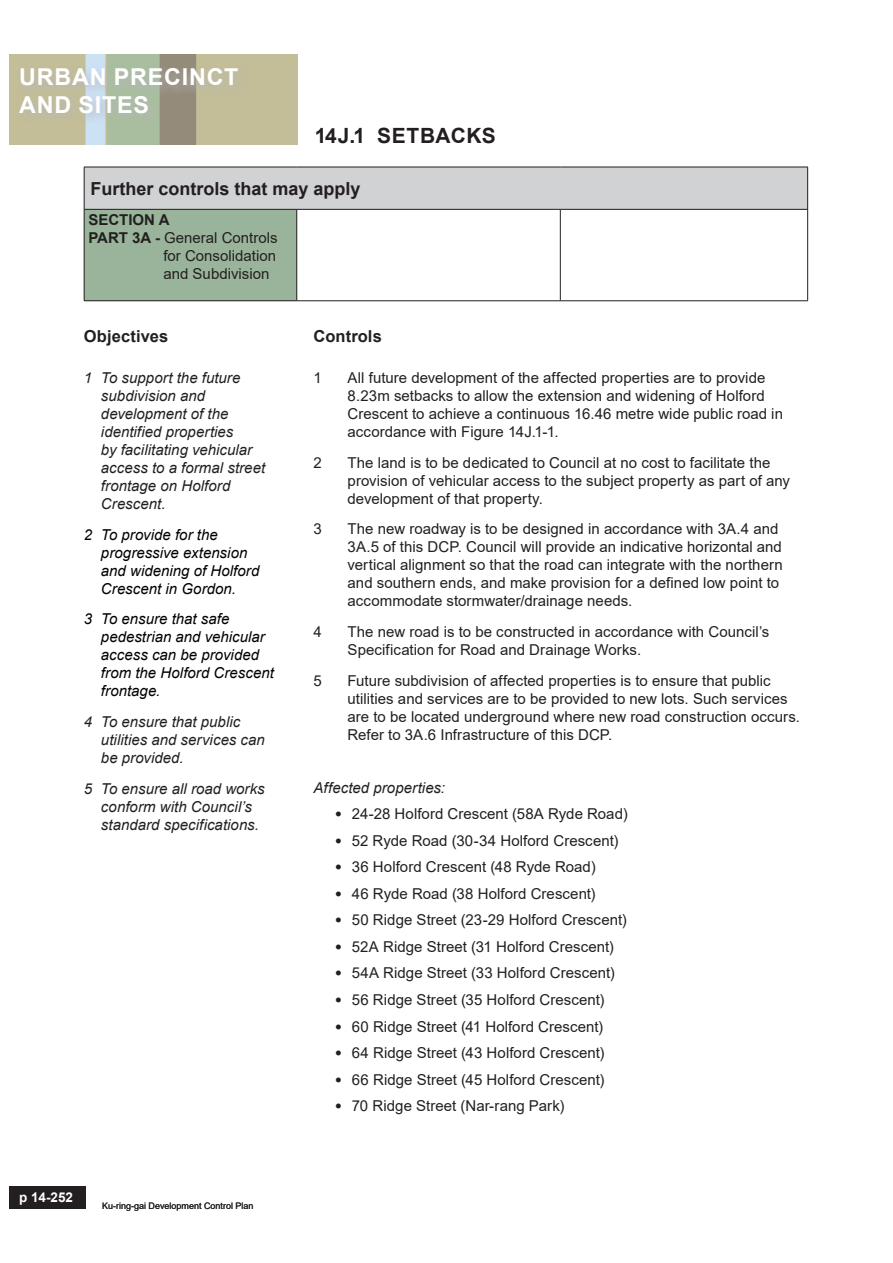
<style>
.page{position:relative;width:893px;height:1263px;background:#fff}
.page>*{position:absolute;margin:0;border:0;box-sizing:border-box;transform-origin:0 0}
._1b__header_continue{font:700 23.25px/27.9px "Arial";letter-spacing:.035em;color:#fff}
.t1{font:700 21px "Arial";letter-spacing:.025em;color:#231f20}
.t2{font:700 18px "Arial";color:#231f20}
._2a__title_heading{font:700 16.5px "Arial";letter-spacing:.005em;color:#231f20}
.t3{font:15px/18px "Arial";letter-spacing:.005em;color:#231f20}
._1d__body_bullets{font:italic 15px/18px "Arial";letter-spacing:.005em;color:#231f20}
.t4{font:italic 15px/18px "Arial";color:#000}
.t5{font:700 15px "Arial";color:#231f20}
._4b__footer_number-page{font:700 13.5px "Arial";color:#fff}
.t6{font:9px "Arial";color:#231f20}
.s1{font-weight:700}
.s2{font-family:"DIN";font-weight:700}
</style>
<div class="page">
<img style="left:9px;top:54px;width:289px;height:91px">
<div style="left:9px;top:1186px;width:76px;height:23px;background:#231f20"></div>
<div style="left:16px;top:65px;width:234px;height:60px;background:#b6b7bb;opacity:.75"></div>
<div style="left:84px;top:167px;width:724px;height:42px;background:#d1d2d4"></div>
<div style="left:84px;top:209px;width:213px;height:92px;background:#99b49a"></div>
<hr style="left:807px;top:167px;width:1px;height:42px;background:#231f20">
<hr style="left:84px;top:167px;width:1px;height:42px;background:#231f20">
<hr style="left:84px;top:167px;width:213px;height:1px;background:#231f20">
<hr style="left:297px;top:167px;width:263px;height:1px;background:#231f20">
<hr style="left:560px;top:167px;width:248px;height:1px;background:#231f20">
<hr style="left:84px;top:209px;width:213px;height:1px;background:#231f20">
<hr style="left:560px;top:209px;width:248px;height:1px;background:#231f20">
<hr style="left:84px;top:209px;width:1px;height:92px;background:#231f20">
<hr style="left:807px;top:209px;width:1px;height:92px;background:#231f20">
<hr style="left:84px;top:300px;width:213px;height:1px;background:#231f20">
<hr style="left:560px;top:300px;width:248px;height:1px;background:#231f20">
<hr style="left:297px;top:209px;width:263px;height:1px;background:#231f20">
<hr style="left:296px;top:209px;width:1px;height:92px;background:#231f20">
<hr style="left:560px;top:209px;width:1px;height:92px;background:#231f20">
<hr style="left:297px;top:300px;width:263px;height:1px;background:#231f20">
<p class="_1b__header_continue" style="left:19px;top:63px;width:221px">URBAN PRECINCT<br>AND SITES</p>
<p class="t1" style="left:315px;top:121px;width:183px">14J.1 SETBACKS</p>
<p class="t2" style="left:91px;top:176px;width:272px">Further controls that may apply</p>
<p class="t5" style="left:88px;top:209px;width:83px">SECTION A</p>
<p class="t3" style="left:88px;top:228px;width:191px"><span class="s1">PART 3A -</span> General Controls</p>
<p class="t3" style="left:163px;top:246px;width:114px">for Consolidation</p>
<p class="t3" style="left:163px;top:264px;width:107px">and Subdivision</p>
<p class="_2a__title_heading" style="left:84px;top:324px;width:86px">Objectives</p>
<p class="_2a__title_heading" style="left:314px;top:324px;width:70px">Controls</p>
<p class="t3" style="left:314px;top:368px;width:10px">1</p>
<p class="t3" style="left:348px;top:368px;width:437px">All future development of the affected properties are to provide 8.23m setbacks to allow the extension and widening of Holford Crescent to achieve a continuous 16.46 metre wide public road in accordance with Figure 14J.1-1.</p>
<p class="t3" style="left:314px;top:453px;width:10px">2</p>
<p class="t3" style="left:348px;top:453px;width:444px">The land is to be dedicated to Council at no cost to facilitate the provision of vehicular access to the subject property as part of any development of that property.</p>
<p class="t3" style="left:314px;top:520px;width:10px">3</p>
<p class="t3" style="left:348px;top:520px;width:437px">The new roadway is to be designed in accordance with 3A.4 and 3A.5 of this DCP. Council will provide an indicative horizontal and vertical alignment so that the road can integrate with the northern and southern ends, and make provision for a defined low point to accommodate stormwater/drainage needs.</p>
<p class="t3" style="left:314px;top:623px;width:10px">4</p>
<p class="t3" style="left:348px;top:623px;width:423px">The new road is to be constructed in accordance with Council’s<br>Specification for Road and Drainage Works.</p>
<p class="t3" style="left:314px;top:671px;width:10px">5</p>
<p class="t3" style="left:348px;top:671px;width:454px">Future subdivision of affected properties is to ensure that public utilities and services are to be provided to new lots. Such services are to be located underground where new road construction occurs.<br>Refer to 3A.6 Infrastructure of this DCP.</p>
<p class="_1d__body_bullets" style="left:101px;top:369px;width:166px;text-indent:-17px">1 To support the future subdivision and development of the identified properties<br>by facilitating vehicular access to a formal street frontage on Holford<br>Crescent.</p>
<p class="t4" style="left:101px;top:526px;width:160px;text-indent:-17px">2 To provide for the progressive extension and widening of Holford<br>Crescent in Gordon.</p>
<p class="t4" style="left:101px;top:610px;width:174px;text-indent:-17px">3 To ensure that safe pedestrian and vehicular access can be provided from the Holford Crescent frontage.</p>
<p class="_1d__body_bullets" style="left:101px;top:713px;width:165px;text-indent:-17px">4 To ensure that public utilities and services can be provided.</p>
<p class="_1d__body_bullets" style="left:101px;top:780px;width:165px;text-indent:-17px">5 To ensure all road works conform with Council’s standard specifications.</p>
<p class="_1d__body_bullets" style="left:314px;top:779px;width:133px">Affected properties:</p>
<p class="t3" style="left:335px;top:805px;width:294px"><span class="s2">•</span> 24-28 Holford Crescent (58A Ryde Road)</p>
<p class="t3" style="left:335px;top:831px;width:285px"><span class="s2">•</span> 52 Ryde Road (30-34 Holford Crescent)</p>
<p class="t3" style="left:335px;top:858px;width:262px"><span class="s2">•</span> 36 Holford Crescent (48 Ryde Road)</p>
<p class="t3" style="left:335px;top:884px;width:262px"><span class="s2">•</span> 46 Ryde Road (38 Holford Crescent)</p>
<p class="t3" style="left:335px;top:911px;width:293px"><span class="s2">•</span> 50 Ridge Street (23-29 Holford Crescent)</p>
<p class="t3" style="left:335px;top:937px;width:281px"><span class="s2">•</span> 52A Ridge Street (31 Holford Crescent)</p>
<p class="t3" style="left:335px;top:964px;width:281px"><span class="s2">•</span> 54A Ridge Street (33 Holford Crescent)</p>
<p class="t3" style="left:335px;top:991px;width:271px"><span class="s2">•</span> 56 Ridge Street (35 Holford Crescent)</p>
<p class="t3" style="left:335px;top:1017px;width:270px"><span class="s2">•</span> 60 Ridge Street (41 Holford Crescent)</p>
<p class="t3" style="left:335px;top:1044px;width:271px"><span class="s2">•</span> 64 Ridge Street (43 Holford Crescent)</p>
<p class="t3" style="left:335px;top:1070px;width:271px"><span class="s2">•</span> 66 Ridge Street (45 Holford Crescent)</p>
<p class="t3" style="left:335px;top:1097px;width:231px"><span class="s2">•</span> 70 Ridge Street (Nar-rang Park)</p>
<p class="_4b__footer_number-page" style="left:15px;top:1187px;width:63px">p 14 252</p>
<p class="_4b__footer_number-page" style="left:19px;top:1187px;width:56px">p 14-252</p>
<p class="t6" style="left:102px;top:1199px;width:153px">Ku-ring-gai Development Control Plan</p>
</div>
